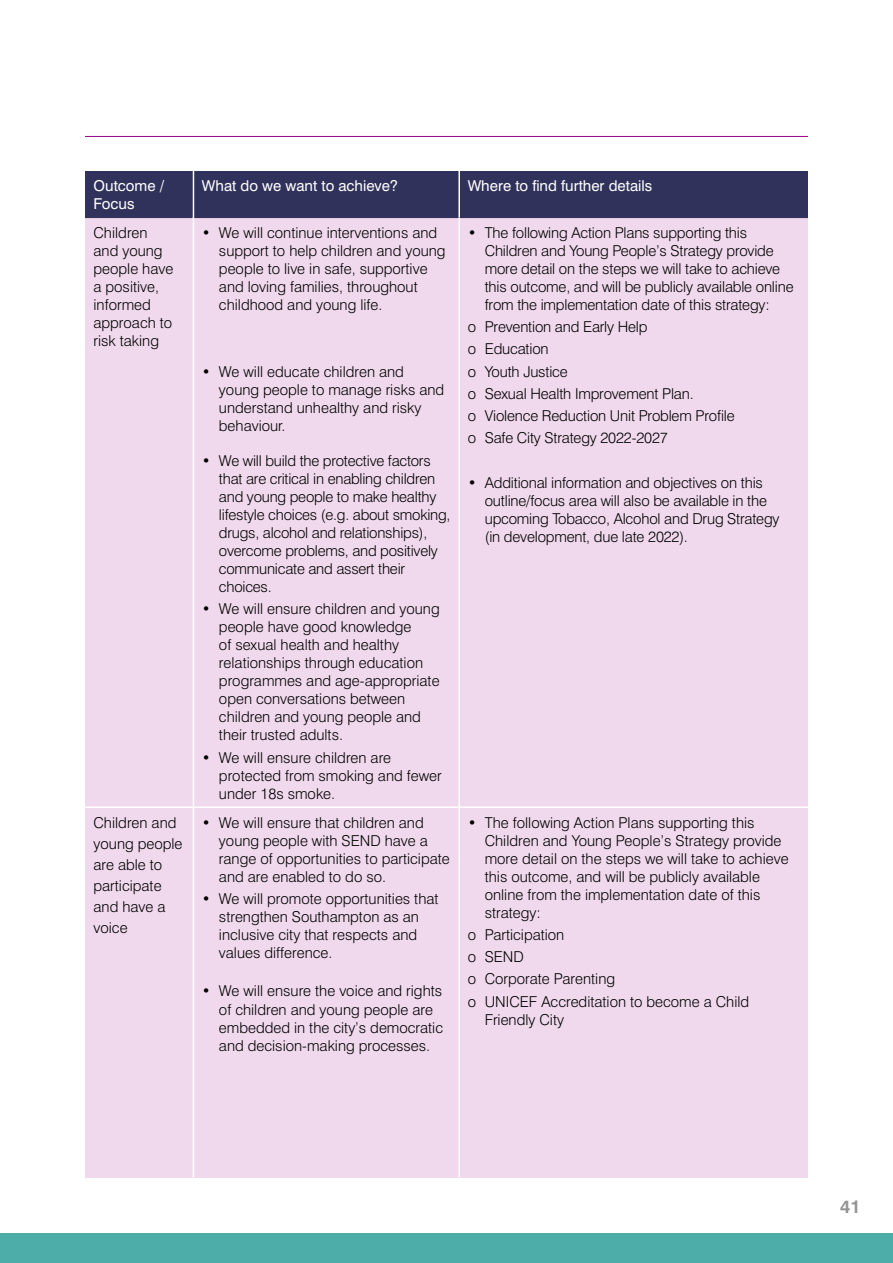
<style>
.page{position:relative;width:893px;height:1263px;background:#fff}
.page>*{position:absolute;margin:0;border:0;box-sizing:border-box;transform-origin:0 0}
.t1{font:700 18px "Swiss 721 BT";color:#939393}
.t2{font:300 15px/18px "Swiss 721 BT";color:#000}
.t3{font:15px/18px "Swiss 721 BT";color:#fff}
</style>
<div class="page">
<div style="left:193px;top:217px;width:266px;height:590px;background:#f0d9ed"></div>
<div style="left:459px;top:217px;width:349px;height:590px;background:#f0d9ed"></div>
<div style="left:193px;top:807px;width:266px;height:371px;background:#f0d9ed"></div>
<div style="left:459px;top:807px;width:349px;height:371px;background:#f0d9ed"></div>
<div style="left:0;top:1233px;width:893px;height:30px;background:#4cada9"></div>
<hr style="left:85px;top:136px;width:723px;height:1px;background:#990089">
<div style="left:85px;top:171px;width:108px;height:46px;background:#30325b"></div>
<div style="left:193px;top:171px;width:266px;height:46px;background:#30325b"></div>
<div style="left:459px;top:171px;width:349px;height:46px;background:#30325b"></div>
<div style="left:85px;top:217px;width:108px;height:590px;background:#f0d9ed"></div>
<div style="left:85px;top:807px;width:108px;height:371px;background:#f0d9ed"></div>
<hr style="left:85px;top:217px;width:108px;height:1px;background:#30325b">
<hr style="left:194px;top:217px;width:264px;height:1px;background:#30325b">
<hr style="left:460px;top:217px;width:348px;height:1px;background:#30325b">
<hr style="left:193px;top:171px;width:1px;height:46px;background:#fff">
<hr style="left:458px;top:171px;width:2px;height:46px;background:#fff">
<hr style="left:193px;top:217px;width:1px;height:589px;background:#fff">
<hr style="left:458px;top:217px;width:2px;height:589px;background:#fff">
<hr style="left:193px;top:808px;width:1px;height:369px;background:#fff">
<hr style="left:458px;top:808px;width:2px;height:369px;background:#fff">
<hr style="left:85px;top:806px;width:108px;height:2px;background:#fff">
<hr style="left:193px;top:806px;width:266px;height:2px;background:#fff">
<hr style="left:459px;top:806px;width:349px;height:2px;background:#fff">
<p class="t3" style="left:94px;top:176px;width:72px">Outcome /<br>Focus</p>
<p class="t3" style="left:202px;top:176px;width:197px">What do we want to achieve?</p>
<p class="t3" style="left:468px;top:176px;width:186px">Where to fnd further details</p>
<p class="t2" style="left:94px;top:223px;width:81px">Children and young people have a positive, informed approach to risk taking</p>
<p class="t2" style="left:219px;top:223px;width:228px;text-indent:-17px">• We will continue interventions and support to help children and young people to live in safe, supportive and loving families, throughout childhood and young life.</p>
<p class="t2" style="left:219px;top:362px;width:227px;text-indent:-17px">• We will educate children and young people to manage risks and understand unhealthy and risky behaviour.</p>
<p class="t2" style="left:219px;top:452px;width:233px;text-indent:-17px">• We will build the protective factors that are critical in enabling children and young people to make healthy lifestyle choices (e.g. about smoking, drugs, alcohol and relationships), overcome problems, and positively communicate and assert their choices.</p>
<p class="t2" style="left:219px;top:600px;width:222px;text-indent:-17px">• We will ensure children and young people have good knowledge<br>of sexual health and healthy relationships through education programmes and age-appropriate open conversations between children and young people and their trusted adults.</p>
<p class="t2" style="left:219px;top:748px;width:224px;text-indent:-17px">• We will ensure children are protected from smoking and fewer under 18s smoke.</p>
<p class="t2" style="left:202px;top:813px;width:223px">• We will ensure that children and</p>
<p class="t2" style="left:485px;top:223px;width:310px;text-indent:-17px">• The following Action Plans supporting this Children and Young People’s Strategy provide more detail on the steps we will take to achieve this outcome, and will be publicly available online from the implementation date of this strategy:</p>
<p class="t2" style="left:468px;top:316px;width:268px;line-height:22.2px">o Prevention and Early Help<br>o Education<br>o Youth Justice<br>o Sexual Health Improvement Plan.<br>o Violence Reduction Unit Problem Profle o Safe City Strategy 2022-2027</p>
<p class="t2" style="left:485px;top:473px;width:296px;text-indent:-17px">• Additional information and objectives on this outline/focus area will also be available in the upcoming Tobacco, Alcohol and Drug Strategy (in development, due late 2022).</p>
<p class="t2" style="left:94px;top:813px;width:84px">Children and</p>
<p class="t2" style="left:468px;top:813px;width:288px">• The following Action Plans supporting this</p>
<p class="t2" style="left:94px;top:834px;width:90px">young people</p>
<p class="t2" style="left:219px;top:831px;width:210px">young people with SEND have a</p>
<p class="t2" style="left:485px;top:831px;width:298px">Children and Young People’s Strategy provide</p>
<p class="t2" style="left:94px;top:855px;width:70px">are able to</p>
<p class="t2" style="left:219px;top:849px;width:232px">range of opportunities to participate</p>
<p class="t2" style="left:485px;top:849px;width:305px">more detail on the steps we will take to achieve</p>
<p class="t2" style="left:94px;top:875px;width:73px;line-height:21px">participate and have a voice</p>
<p class="t2" style="left:219px;top:867px;width:169px">and are enabled to do so.</p>
<p class="t2" style="left:202px;top:889px;width:238px;text-align:center">• We will promote opportunities that strengthen Southampton as an inclusive city that respects and</p>
<p class="t2" style="left:485px;top:867px;width:277px;text-align:justify">this outcome, and will be publicly available online from the implementation date of this strategy:</p>
<p class="t2" style="left:468px;top:925px;width:98px">o Participation</p>
<p class="t2" style="left:219px;top:943px;width:115px">values difference.</p>
<p class="t2" style="left:219px;top:982px;width:226px;text-indent:-17px">• We will ensure the voice and rights of children and young people are embedded in the city’s democratic and decision-making processes.</p>
<p class="t2" style="left:468px;top:946px;width:283px;line-height:22.2px">o SEND<br>o Corporate Parenting<br>o UNICEF Accreditation to become a Child</p>
<p class="t2" style="left:485px;top:1010px;width:81px">Friendly City</p>
<p class="t1" style="left:840px;top:1195px;width:22px">41</p>
</div>
